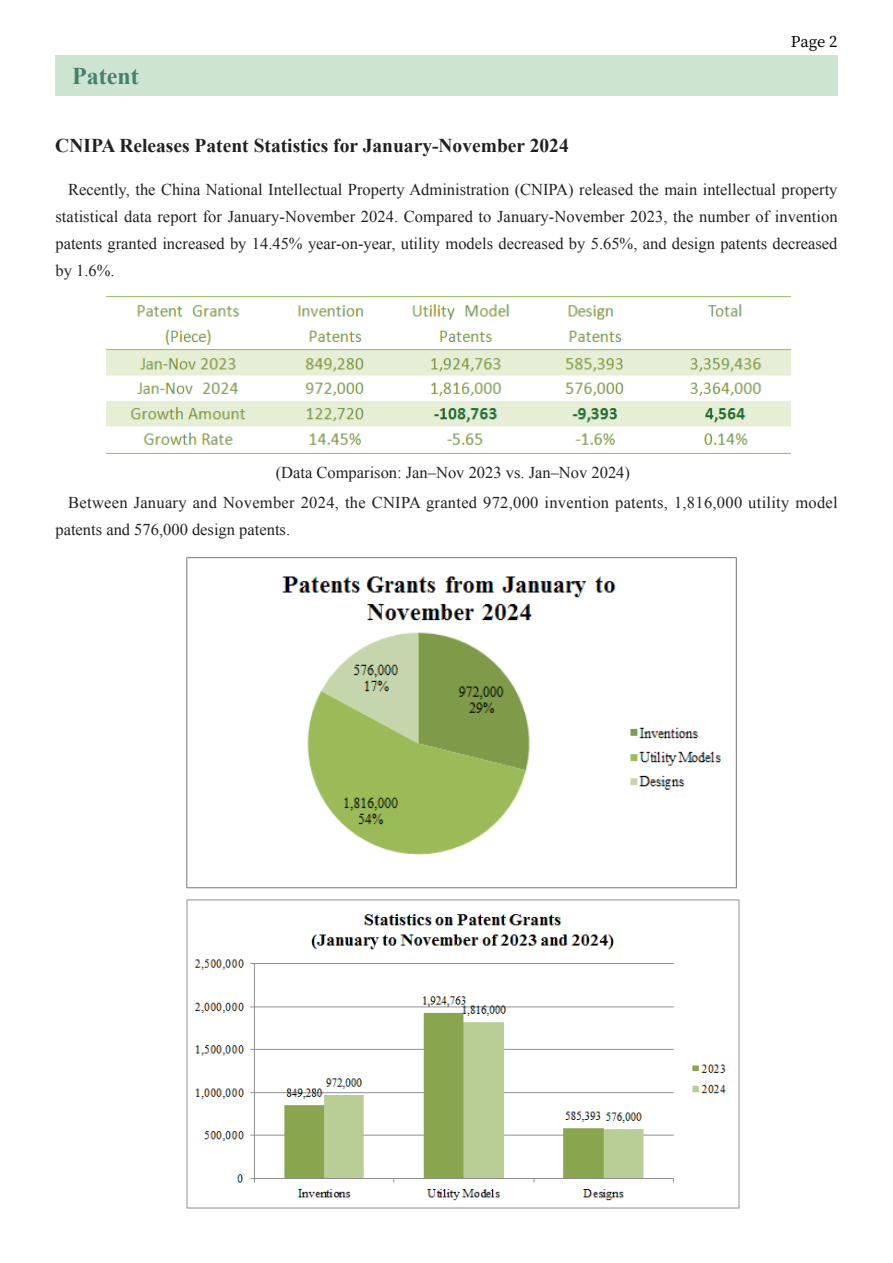
<style>
.page{position:relative;width:893px;height:1263px;background:#fff}
.page>*{position:absolute;margin:0;border:0;box-sizing:border-box;transform-origin:0 0}
.t1{font:700 24px "Times New Roman";color:#44806b}
.正文{font:700 19.5px "Times New Roman";color:#231f20}
.标题{font:16.5px/27px "Times New Roman";color:#231f20;text-align:justify}
.t2{font:500 15px "Source Han Serif CN";color:#000}
</style>
<div class="page">
<div style="left:55px;top:55px;width:782px;height:41px;background:#cde4d0"></div>
<img style="left:106px;top:296px;width:685px;height:158px">
<img style="left:186px;top:557px;width:551px;height:332px">
<img style="left:186px;top:899px;width:554px;height:310px">
<p class="t1" style="left:72px;top:59px;width:68px">Patent</p>
<p class="t2" style="left:791px;top:33px;width:48px">Page 2</p>
<p class="正文" style="left:55px;top:132px;width:515px">CNIPA Releases Patent Statistics for January-November 2024</p>
<p class="标题" style="left:55px;top:176px;width:784px;text-indent:13px">Recently, the China National Intellectual Property Administration (CNIPA) released the main intellectual property statistical data report for January-November 2024. Compared to January-November 2023, the number of invention patents granted increased by 14.45% year-on-year, utility models decreased by 5.65%, and design patents decreased by 1.6%.</p>
<p class="标题" style="left:276px;top:459px;width:356px">(Data Comparison: Jan–Nov 2023 vs. Jan–Nov 2024)</p>
<p class="标题" style="left:55px;top:489px;width:784px;text-indent:13px">Between January and November 2024, the CNIPA granted 972,000 invention patents, 1,816,000 utility model patents and 576,000 design patents.</p>
</div>
